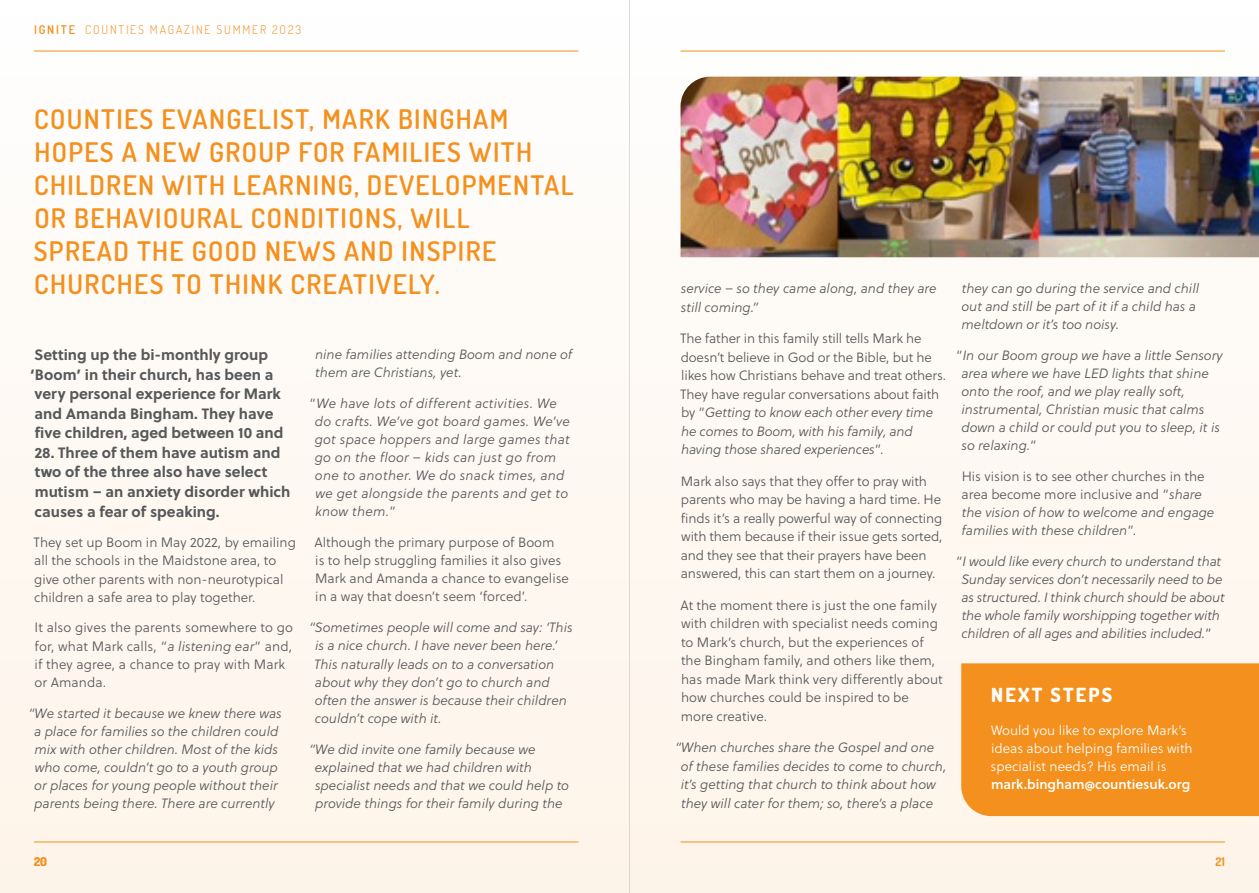
<style>
.page{position:relative;width:1259px;height:893px;background:#fef8f2}
.page>*{position:absolute;margin:0;border:0;box-sizing:border-box;transform-origin:0 0}
.Body_ID_-_NO_GREP{font:600 27px/33px "Dosis";letter-spacing:.05em;color:#f4901d}
.Intro_ID{font:800 19.5px "Dosis";letter-spacing:.11em;color:#fff}
.Body_ID{font:700 15px/19.6px "Soleil";color:#57585a}
.Body_ID-2{font:italic 13.5px/18.1px "Soleil Lt";color:#57585a}
.Body_ID-3{font:13.5px/18.6px "Soleil Lt";color:#57585a}
.Body_ID-4{font:italic 13.5px/18.1px "Soleil Lt";letter-spacing:.02em;color:#57585a}
.Body_ID-5{font:13.5px/18px "Soleil Lt";color:#fff}
.t1{font:300 12px "Dosis";letter-spacing:.15em;color:#f4901d}
.t2{font:700 12px "Dosis";color:#f4901d}
.s1{font-weight:600}
.s2{font-style:italic}
.s3{font-style:normal}
.s4{font-family:"Soleil Sb"}
</style>
<div class="page">
<img style="left:680px;top:77px;width:579px;height:180px">
<div style="left:961px;top:663px;width:298px;height:153px;background:#f4901d"></div>
<hr style="left:629px;top:0;width:1px;height:893px;background:#231f20">
<hr style="left:34px;top:51px;width:544px;height:1px;background:#f4901d">
<hr style="left:34px;top:842px;width:544px;height:1px;background:#f4901d">
<hr style="left:680px;top:51px;width:545px;height:1px;background:#f4901d">
<hr style="left:680px;top:842px;width:545px;height:1px;background:#f4901d">
<p class="t1" style="left:34px;top:22px;width:269px"><span class="s1">IGNITE</span> COUNTIES MAGAZINE SUMMER 2O23</p>
<p class="Body_ID_-_NO_GREP" style="left:34px;top:102px;width:541px">COUNTIES EVANGELIST, MARK BINGHAM HOPES A NEW GROUP FOR FAMILIES WITH CHILDREN WITH LEARNING, DEVELOPMENTAL OR BEHAVIOURAL CONDITIONS, WILL<br>SPREAD THE GOOD NEWS AND INSPIRE CHURCHES TO THINK CREATIVELY.</p>
<p class="Body_ID" style="left:30px;top:344px;width:255px">Setting up the bi-monthly group ‘Boom’ in their church, has been a very personal experience for Mark and Amanda Bingham. They have five children, aged between 10 and</p>
<p class="Body_ID" style="left:34px;top:442px;width:258px">28. Three of them have autism and two of the three also have select mutism – an anxiety disorder which causes a fear of speaking.</p>
<p class="Body_ID-3" style="left:34px;top:533px;width:264px;line-height:18.1px">They set up Boom in May 2022, by emailing all the schools in the Maidstone area, to give other parents with non-neurotypical children a safe area to play together.</p>
<p class="Body_ID-3" style="left:34px;top:619px;width:260px;line-height:18.1px">It also gives the parents somewhere to go for, what Mark calls, “<span class="s2">a listening ear</span>” and, if they agree, a chance to pray with Mark or Amanda.</p>
<p class="Body_ID-2" style="left:29px;top:704px;width:254px;text-align:center">“We started it because we knew there was a place for families so the children could mix with other children. Most of the kids who come, couldn’t go to a youth group or places for young people without their parents being there. There are currently</p>
<p class="Body_ID-2" style="left:315px;top:345px;width:259px">nine families attending Boom and none of them are Christians, yet.</p>
<p class="Body_ID-4" style="left:315px;top:394px;width:257px;text-indent:-5px"><span class="s3">“</span>We have lots of different activities. We do crafts. We’ve got board games. We’ve got space hoppers and large games that go on the floor – kids can just go from one to another. We do snack times, and we get alongside the parents and get to know them.<span class="s3">”</span></p>
<p class="Body_ID-3" style="left:315px;top:533px;width:256px;line-height:18.1px">Although the primary purpose of Boom<br>is to help struggling families it also gives Mark and Amanda a chance to evangelise in a way that doesn’t seem ‘forced’.</p>
<p class="Body_ID-2" style="left:314px;top:618px;width:260px;text-indent:-5px">“Sometimes people will come and say: ‘This is a nice church. I have never been here.’ This naturally leads on to a conversation about why they don’t go to church and often the answer is because their children couldn’t cope with it.</p>
<p class="Body_ID-2" style="left:315px;top:740px;width:256px;text-indent:-5px">“We did invite one family because we explained that we had children with specialist needs and that we could help to provide things for their family during the</p>
<p class="Body_ID-2" style="left:681px;top:279px;width:257px;line-height:18.6px">service – so they came along, and they are still coming.”</p>
<p class="Body_ID-3" style="left:680px;top:329px;width:268px">The father in this family still tells Mark he doesn’t believe in God or the Bible, but he likes how Christians behave and treat others.<br>They have regular conversations about faith by “<span class="s2">Getting to know each other every time he comes to Boom, with his family, and having those shared experiences</span>”.</p>
<p class="Body_ID-3" style="left:681px;top:472px;width:263px">Mark also says that they offer to pray with parents who may be having a hard time. He finds it’s a really powerful way of connecting with them because if their issue gets sorted, and they see that their prayers have been answered, this can start them on a journey.</p>
<p class="Body_ID-3" style="left:680px;top:596px;width:264px">At the moment there is just the one family with children with specialist needs coming to Mark’s church, but the experiences of the Bingham family, and others like them, has made Mark think very differently about how churches could be inspired to be more creative.</p>
<p class="Body_ID-2" style="left:680px;top:738px;width:267px;line-height:18.6px;text-indent:-5px">“When churches share the Gospel and one of these families decides to come to church, it’s getting that church to think about how they will cater for them; so, there’s a place</p>
<p class="Body_ID-2" style="left:961px;top:279px;width:239px">they can go during the service and chill out and still be part of it if a child has a meltdown or it’s too noisy.</p>
<p class="Body_ID-2" style="left:961px;top:346px;width:263px;text-indent:-5px"><span class="s3">“</span>In our Boom group we have a little Sensory area where we have LED lights that shine onto the roof, and we play really soft, instrumental, Christian music that calms down a child or could put you to sleep, it is so relaxing.<span class="s3">”</span></p>
<p class="Body_ID-3" style="left:961px;top:467px;width:254px;line-height:18px">His vision is to see other churches in the area become more inclusive and “<span class="s2">share the vision of how to welcome and engage families with these children</span>”.</p>
<p class="Body_ID-2" style="left:956px;top:552px;width:270px;text-align:center"><span class="s3">“</span>I would like every church to understand that Sunday services don’t necessarily need to be as structured. I think church should be about the whole family worshipping together with children of all ages and abilities included.<span class="s3">”</span></p>
<p class="Intro_ID" style="left:991px;top:682px;width:122px">NEXT STEPS</p>
<p class="Body_ID-5" style="left:990px;top:721px;width:204px">Would you like to explore Mark’s ideas about helping families with specialist needs? His email is <span class="s4">mark.bingham@countiesuk.org</span></p>
<p class="t2" style="left:40px;top:853px;width:8px">0</p>
<p class="t2" style="left:1215px;top:853px;width:11px">21</p>
<p class="t2" style="left:34px;top:853px;width:14px">2O</p>
</div>
